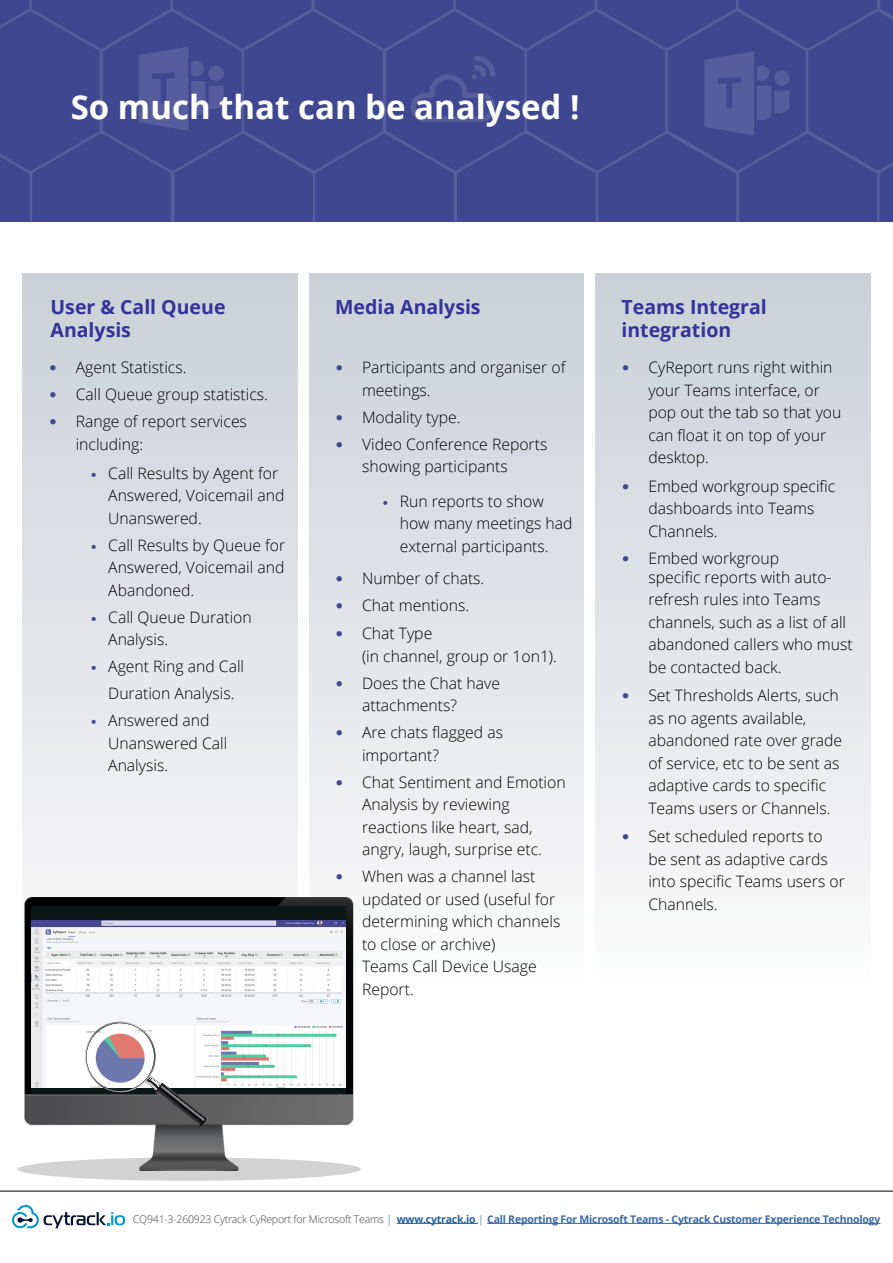
<style>
.page{position:relative;width:893px;height:1263px;background:#fff}
.page>*{position:absolute;margin:0;border:0;box-sizing:border-box;transform-origin:0 0}
.t1{font:700 33px "Open Sans";color:#fff}
.t2{font:700 19.5px/23.4px "Open Sans";color:#339}
.t3{font:300 15.75px/22.5px "Open Sans";color:#000}
.t4{font:700 10.5px "Open Sans";letter-spacing:-.02em;color:#3a68a5}
.s1{font-family:"Poppins";font-weight:900;color:#404891}
.s2{font-family:"Myriad Pro";font-weight:700;color:#404891}
.s3{font-weight:300;color:#414042}
.s4{font-weight:300;color:#245299}
.s5{color:#215e9e}
</style>
<div class="page">
<hr style="left:0;top:1191px;width:893px;height:1px;background:#000">
<hr style="left:487px;top:1223px;width:393px;height:1px;background:#3a68a5">
<hr style="left:397px;top:1223px;width:81px;height:1px;background:#215e9e">
<svg style="left:12px;top:1205px;width:113px;height:24px"></svg>
<svg style="left:23px;top:274px;width:275px;height:624px"></svg>
<div style="left:309px;top:274px;width:275px;height:765px;background:linear-gradient(to bottom,#cacfd6,#fff)"></div>
<div style="left:595px;top:274px;width:275px;height:765px;background:linear-gradient(to bottom,#cacfd6,#fff)"></div>
<div style="left:0;top:0;width:893px;height:221px;background:#3f4790"></div>
<svg style="left:83px;top:46px;width:222px;height:97px;background:#444c93"></svg>
<svg style="left:368px;top:45px;width:127px;height:102px;background:#424a91"></svg>
<svg style="left:704px;top:51px;width:128px;height:94px;background:#485095"></svg>
<div style="left:18px;top:1157px;width:343px;height:24px;background:#d2d2d2;border-radius:50%"></div>
<img style="left:19px;top:898px;width:340px;height:272px">
<img style="left:32px;top:920px;width:314px;height:168px">
<div style="left:32px;top:906px;width:314px;height:14px;background:#0c1715"></div>
<div style="left:32px;top:1088px;width:314px;height:6px;background:#0c1715"></div>
<svg style="left:66px;top:999px;width:140px;height:127px"></svg>
<h1 class="t1" style="left:71px;top:84px;width:510px">So much that can be analysed !</h1>
<p class="t2" style="left:51px;top:294px;width:176px">User &amp; Call Queue<br>Analysis</p>
<p class="t2" style="left:621px;top:294px;width:147px">Teams Integral integration</p>
<p class="t2" style="left:335px;top:294px;width:147px">Media Analysis</p>
<p class="t3" style="left:49px;top:356px;width:139px"><span class="s1">•</span> Agent Statistics.</p>
<p class="t3" style="left:49px;top:383px;width:221px"><span class="s1">•</span> Call Queue group statistics.</p>
<p class="t3" style="left:76px;top:410px;width:173px;text-indent:-27px"><span class="s1">•</span> Range of report services including:</p>
<p class="t3" style="left:108px;top:461px;width:178px;text-indent:-17px"><span class="s2">•</span> Call Results by Agent for<br>Answered, Voicemail and<br>Unanswered.</p>
<p class="t3" style="left:108px;top:533px;width:178px;text-align:justify;text-indent:-17px"><span class="s2">•</span> Call Results by Queue for Answered, Voicemail and Abandoned.</p>
<p class="t3" style="left:108px;top:605px;width:145px;text-indent:-17px"><span class="s2">•</span> Call Queue Duration<br>Analysis.</p>
<p class="t3" style="left:91px;top:653px;width:154px;line-height:27px;text-align:center"><span class="s2">•</span> Agent Ring and Call<br>Duration Analysis.</p>
<p class="t3" style="left:108px;top:709px;width:121px;text-indent:-17px"><span class="s2">•</span> Answered and<br>Unanswered Call<br>Analysis.</p>
<p class="t3" style="left:362px;top:356px;width:205px;text-indent:-27px"><span class="s1">•</span> Participants and organiser of meetings.</p>
<p class="t3" style="left:335px;top:405px;width:127px"><span class="s1">•</span> Modality type.</p>
<p class="t3" style="left:362px;top:432px;width:187px;text-indent:-27px"><span class="s1">•</span> Video Conference Reports showing participants</p>
<p class="t3" style="left:400px;top:490px;width:174px;text-indent:-17px"><span class="s2">•</span> Run reports to show how many meetings had external participants.</p>
<p class="t3" style="left:335px;top:566px;width:151px"><span class="s1">•</span> Number of chats.</p>
<p class="t3" style="left:335px;top:593px;width:136px"><span class="s1">•</span> Chat mentions.</p>
<p class="t3" style="left:362px;top:622px;width:196px;text-indent:-27px"><span class="s1">•</span> Chat Type<br>(in channel, group or 1on1).</p>
<p class="t3" style="left:362px;top:671px;width:140px;text-indent:-27px"><span class="s1">•</span> Does the Chat have attachments?</p>
<p class="t3" style="left:362px;top:721px;width:143px;text-indent:-27px"><span class="s1">•</span> Are chats flagged as important?</p>
<p class="t3" style="left:362px;top:770px;width:205px;text-indent:-27px"><span class="s1">•</span> Chat Sentiment and Emotion<br>Analysis by reviewing reactions like heart, sad, angry, laugh, surprise etc.</p>
<p class="t3" style="left:362px;top:865px;width:200px;text-indent:-27px"><span class="s1">•</span> When was a channel last updated or used (useful for determining which channels to close or archive)</p>
<p class="t3" style="left:362px;top:955px;width:176px;text-indent:-27px"><span class="s1">•</span> Teams Call Device Usage<br>Report.</p>
<p class="t3" style="left:648px;top:356px;width:195px;text-indent:-27px"><span class="s1">•</span> CyReport runs right within your Teams interface, or pop out the tab so that you can float it on top of your desktop.</p>
<p class="t3" style="left:648px;top:474px;width:188px;text-indent:-27px"><span class="s1">•</span> Embed workgroup specific dashboards into Teams<br>Channels.</p>
<p class="t3" style="left:648px;top:548px;width:185px;line-height:18.9px;text-indent:-27px"><span class="s1">•</span> Embed workgroup specific reports with auto-</p>
<p class="t3" style="left:648px;top:588px;width:206px">refresh rules into Teams channels, such as a list of all abandoned callers who must be contacted back.</p>
<p class="t3" style="left:648px;top:684px;width:195px;text-indent:-27px"><span class="s1">•</span> Set Thresholds Alerts, such as no agents available, abandoned rate over grade of service, etc to be sent as adaptive cards to specific<br>Teams users or Channels.</p>
<p class="t3" style="left:648px;top:825px;width:198px;text-indent:-27px"><span class="s1">•</span> Set scheduled reports to<br>be sent as adaptive cards into specific Teams users or<br>Channels.</p>
<p class="t4" style="left:133px;top:1211px;width:749px"><span class="s3">CQ941-3-260923 Cytrack CyReport for Microsoft Teams</span> <span class="s4">|</span> <span class="s5">www.cytrack.io</span> <span class="s4">|</span> Call Reporting For Microsoft Teams - Cytrack Customer Experience Technology</p>
</div>
